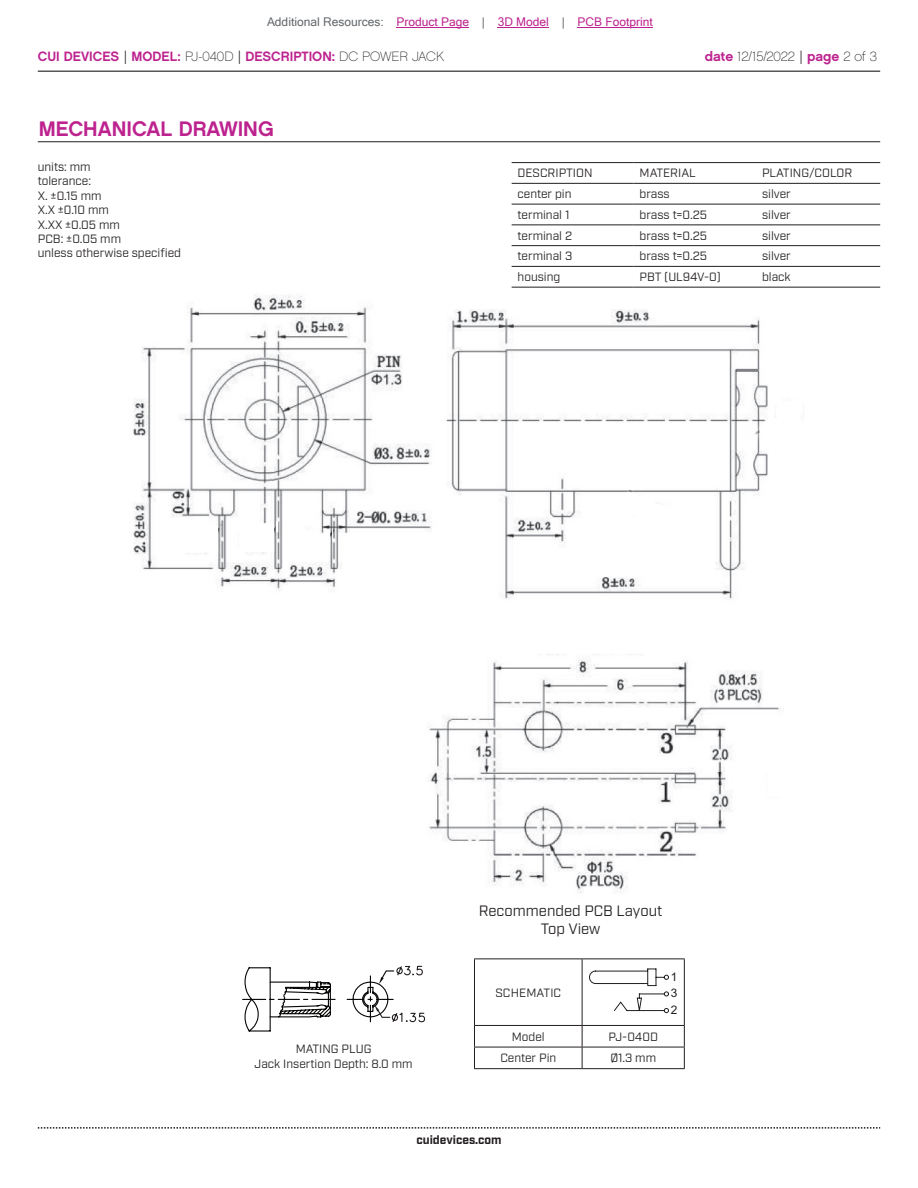
<style>
.page{position:relative;width:918px;height:1188px;background:#fff}
.page>*{position:absolute;margin:0;border:0;box-sizing:border-box;transform-origin:0 0}
.t1{font:21px "Chalet New York Nineteen Sixty";color:#bd238f}
.t2{font:15px/18px "Industry";color:#231f20;text-align:center}
.t3{font:13.5px "Chalet New York Nineteen Sixty";color:#bd238f}
.t4{font:13.5px "Chalet Paris Nineteen Sixty";color:#231f20}
.t5{font:12px/14.4px "Industry";color:#231f20;text-align:center}
.t6{font:12px "Microsoft Sans Serif";color:#bd238f}
.t7{font:700 12px "Industry";color:#231f20}
.t8{font:11.85px/16.6px "Arial";color:#231f20}
.s1{color:#63676b}
.s2{font-family:"Industry";color:#231f20}
.s3{font-family:"Chalet Paris Nineteen Sixty";color:#231f20}
.s4{font-family:"Chalet New York Nineteen Sixty";color:#bd238f}
.s5{font-family:"Industry"}
</style>
<div class="page">
<hr style="left:38px;top:71px;width:842px;height:1px;background:#231f20">
<svg style="left:38px;top:1127px;width:842px;height:2px"></svg>
<img style="left:133px;top:287px;width:651px;height:607px">
<hr style="left:38px;top:141px;width:842px;height:1px;background:#231f20">
<hr style="left:512px;top:162px;width:122px;height:1px;background:#231f20">
<hr style="left:634px;top:162px;width:122px;height:1px;background:#231f20">
<hr style="left:756px;top:162px;width:124px;height:1px;background:#231f20">
<hr style="left:512px;top:183px;width:122px;height:1px;background:#231f20">
<hr style="left:634px;top:183px;width:122px;height:1px;background:#231f20">
<hr style="left:756px;top:183px;width:124px;height:1px;background:#231f20">
<hr style="left:512px;top:204px;width:122px;height:1px;background:#231f20">
<hr style="left:634px;top:204px;width:122px;height:1px;background:#231f20">
<hr style="left:756px;top:204px;width:124px;height:1px;background:#231f20">
<hr style="left:512px;top:224px;width:122px;height:1px;background:#231f20">
<hr style="left:634px;top:224px;width:122px;height:1px;background:#231f20">
<hr style="left:756px;top:224px;width:124px;height:1px;background:#231f20">
<hr style="left:512px;top:245px;width:122px;height:1px;background:#231f20">
<hr style="left:634px;top:245px;width:122px;height:1px;background:#231f20">
<hr style="left:756px;top:245px;width:124px;height:1px;background:#231f20">
<hr style="left:512px;top:266px;width:122px;height:1px;background:#231f20">
<hr style="left:634px;top:266px;width:122px;height:1px;background:#231f20">
<hr style="left:756px;top:266px;width:124px;height:1px;background:#231f20">
<hr style="left:512px;top:287px;width:122px;height:1px;background:#231f20">
<hr style="left:634px;top:287px;width:122px;height:1px;background:#231f20">
<hr style="left:756px;top:287px;width:124px;height:1px;background:#231f20">
<hr style="left:474px;top:958px;width:108px;height:1px;background:#231f20">
<hr style="left:474px;top:959px;width:1px;height:66px;background:#231f20">
<hr style="left:582px;top:958px;width:103px;height:1px;background:#231f20">
<svg style="left:474px;top:1026px;width:1px;height:42px"></svg>
<hr style="left:474px;top:1025px;width:108px;height:1px;background:#231f20">
<hr style="left:582px;top:1025px;width:103px;height:1px;background:#231f20">
<hr style="left:474px;top:1047px;width:108px;height:1px;background:#231f20">
<hr style="left:582px;top:1047px;width:103px;height:1px;background:#231f20">
<hr style="left:474px;top:1068px;width:108px;height:1px;background:#231f20">
<hr style="left:582px;top:1068px;width:103px;height:1px;background:#231f20">
<hr style="left:582px;top:959px;width:1px;height:66px;background:#231f20">
<hr style="left:684px;top:959px;width:1px;height:66px;background:#231f20">
<svg style="left:582px;top:1026px;width:1px;height:42px"></svg>
<svg style="left:684px;top:1026px;width:1px;height:42px"></svg>
<svg style="left:589px;top:969px;width:80px;height:44px"></svg>
<svg style="left:242px;top:966px;width:183px;height:66px"></svg>
<hr style="left:397px;top:27px;width:72px;height:1px;background:#bd238f">
<hr style="left:498px;top:27px;width:51px;height:1px;background:#bd238f">
<hr style="left:578px;top:27px;width:75px;height:1px;background:#bd238f">
<p class="t6" style="left:267px;top:15px;width:387px"><span class="s1">Additional Resources:</span> Product Page <span class="s1">|</span> 3D Model <span class="s1">|</span> PCB Footprint</p>
<p class="t3" style="left:38px;top:47px;width:408px">CUI DEVICES <span class="s2">|</span> MODEL: <span class="s3">PJ-040D</span> <span class="s2">|</span> DESCRIPTION: <span class="s3">DC POWER JACK</span></p>
<p class="t4" style="left:705px;top:48px;width:174px"><span class="s4">date</span> 12/15/2022 <span class="s5">|</span> <span class="s4">page</span> 2 of 3</p>
<h1 class="t1" style="left:39px;top:115px;width:236px">MECHANICAL DRAWING</h1>
<p class="t5" style="left:38px;top:160px;width:145px;text-align:left">units: mm<br>tolerance:<br>X. ±0.15 mm<br>X.X ±0.10 mm<br>X.XX ±0.05 mm<br>PCB: ±0.05 mm<br>unless otherwise specified</p>
<p class="t5" style="left:518px;top:166px;width:76px">DESCRIPTION</p>
<p class="t5" style="left:640px;top:166px;width:58px">MATERIAL</p>
<p class="t5" style="left:762px;top:166px;width:92px">PLATING/COLOR</p>
<p class="t5" style="left:518px;top:187px;width:55px">center pin</p>
<p class="t5" style="left:640px;top:187px;width:32px">brass</p>
<p class="t5" style="left:762px;top:187px;width:30px">silver</p>
<p class="t5" style="left:518px;top:208px;width:53px">terminal 1</p>
<p class="t5" style="left:640px;top:208px;width:69px">brass t=0.25</p>
<p class="t5" style="left:762px;top:208px;width:30px">silver</p>
<p class="t5" style="left:518px;top:229px;width:56px">terminal 2</p>
<p class="t5" style="left:640px;top:229px;width:69px">brass t=0.25</p>
<p class="t5" style="left:762px;top:229px;width:30px">silver</p>
<p class="t5" style="left:518px;top:249px;width:56px">terminal 3</p>
<p class="t5" style="left:640px;top:249px;width:69px">brass t=0.25</p>
<p class="t5" style="left:762px;top:249px;width:30px">silver</p>
<p class="t5" style="left:518px;top:270px;width:44px">housing</p>
<p class="t5" style="left:640px;top:270px;width:83px">PBT (UL94V-0)</p>
<p class="t5" style="left:762px;top:270px;width:30px">black</p>
<p class="t5" style="left:255px;top:1042px;width:160px">MATING PLUG<br>Jack Insertion Depth: 8.0 mm</p>
<p class="t2" style="left:479px;top:902px;width:185px">Recommended PCB Layout<br>Top View</p>
<p class="t8" style="left:671px;top:968px;width:8px">1</p>
<p class="t5" style="left:495px;top:985px;width:67px">SCHEMATIC</p>
<p class="t8" style="left:671px;top:985px;width:8px">3<br>2</p>
<p class="t5" style="left:512px;top:1030px;width:34px">Model</p>
<p class="t5" style="left:608px;top:1030px;width:51px">PJ-040D</p>
<p class="t5" style="left:500px;top:1051px;width:57px">Center Pin</p>
<p class="t5" style="left:610px;top:1051px;width:47px">Ø1.3 mm</p>
<p class="t7" style="left:416px;top:1132px;width:87px">cuidevices.com</p>
</div>
